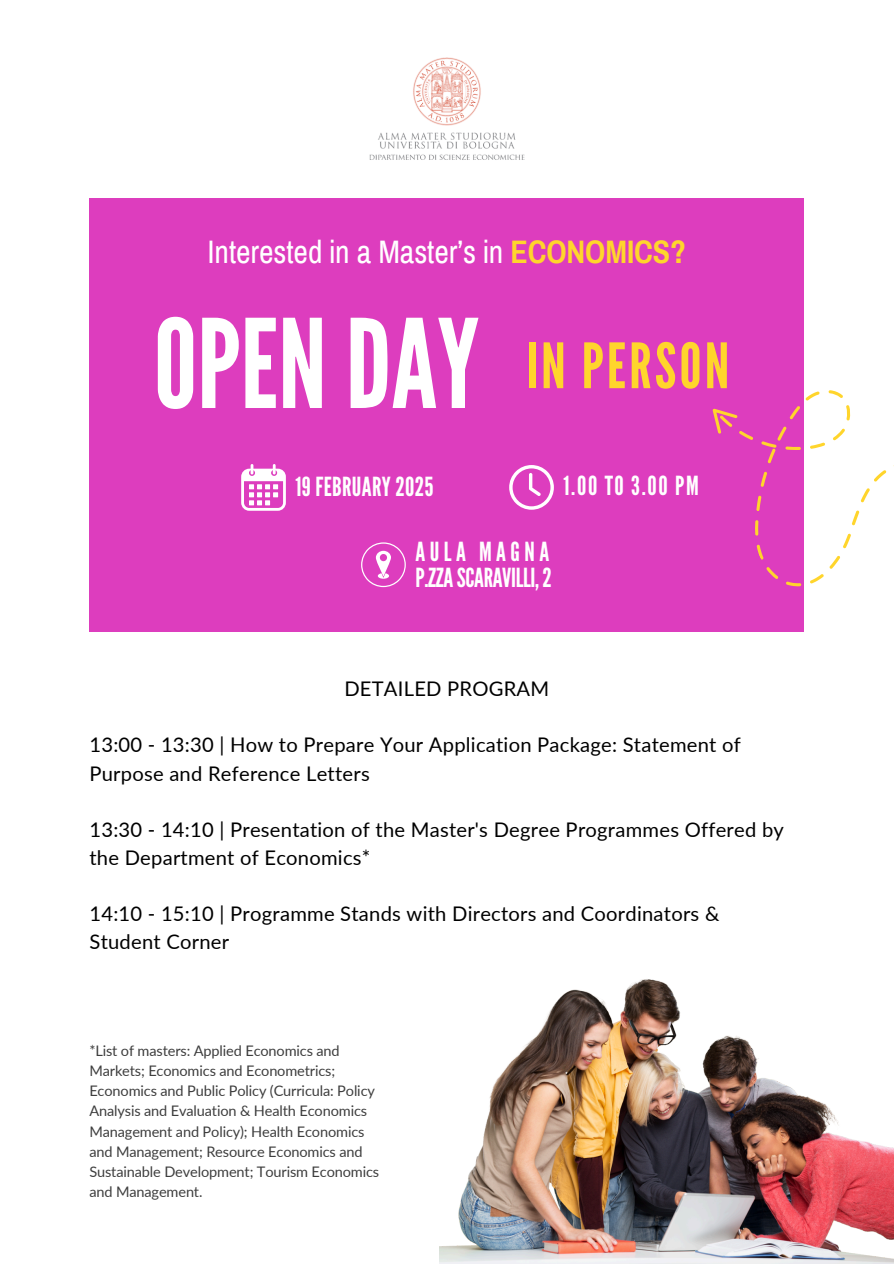
<style>
.page{position:relative;width:894px;height:1264px;background:#fff}
.page>*{position:absolute;margin:0;border:0;box-sizing:border-box;transform-origin:0 0}
.t1{font:122.7px "League Gothic";color:#fff}
.t2{font:62.4px "League Gothic";letter-spacing:.05em;color:#ffd52c}
.t3{font:31.8px "Archivo Narrow";letter-spacing:-.005em;color:#fff}
.t4{font:26.25px "League Gothic";letter-spacing:.01em;color:#fff}
.t5{font:26.25px/26.1px "League Gothic";letter-spacing:-.015em;color:#fff}
.t6{font:20.1px/28.2px "Lato";letter-spacing:.01em;color:#000}
.t7{font:14.55px/20.2px "Lato";letter-spacing:-.01em;color:#3e3e3e}
.s1{font-weight:700;color:#ffd52c}
</style>
<div class="page">
<img style="left:439px;top:979px;width:454px;height:284px">
<img style="left:369px;top:57px;width:156px;height:103px">
<div style="left:89px;top:198px;width:715px;height:433px;background:#dd3dbe"></div>
<svg style="left:712px;top:390px;width:175px;height:197px"></svg>
<svg style="left:241px;top:464px;width:45px;height:47px"></svg>
<svg style="left:509px;top:465px;width:44px;height:44px"></svg>
<svg style="left:361px;top:542px;width:44px;height:45px"></svg>
<p class="t3" style="left:207px;top:235px;width:480px">Interested in a Master’s in <span class="s1">ECONOMICS?</span></p>
<h2 class="t1" style="left:154px;top:293px;width:327px">OPENDAY</h2>
<h1 class="t2" style="left:526px;top:330px;width:204px">IN PERSON</h1>
<p class="t4" style="left:295px;top:471px;width:139px">19 FEBRUARY 2025</p>
<p class="t4" style="left:563px;top:471px;width:137px">1.00 TO 3.00 PM</p>
<h3 class="t5" style="left:415px;top:539px;width:138px">AULA MAGNA<br>P.ZZASCARAVILLI,2</h3>
<h4 class="t6" style="left:344px;top:674px;width:206px">DETAILED PROGRAM</h4>
<p class="t6" style="left:89px;top:730px;width:652px">13:00 - 13:30 | How to Prepare Your Application Package: Statement of<br>Purpose and Reference Letters</p>
<h4 class="t6" style="left:89px;top:815px;width:695px">13:30 - 14:10 | Presentation of the Master's Degree Programmes Offered by the Department of Economics*</h4>
<p class="t6" style="left:89px;top:899px;width:631px">14:10 - 15:10 | Programme Stands with Directors and Coordinators &amp;<br>Student Corner</p>
<h4 class="t7" style="left:89px;top:1039px;width:291px">*List of masters: Applied Economics and Markets; Economics and Econometrics; Economics and Public Policy (Curricula: Policy Analysis and Evaluation &amp; Health Economics Management and Policy); Health Economics and Management; Resource Economics and Sustainable Development; Tourism Economics and Management.</h4>
</div>
